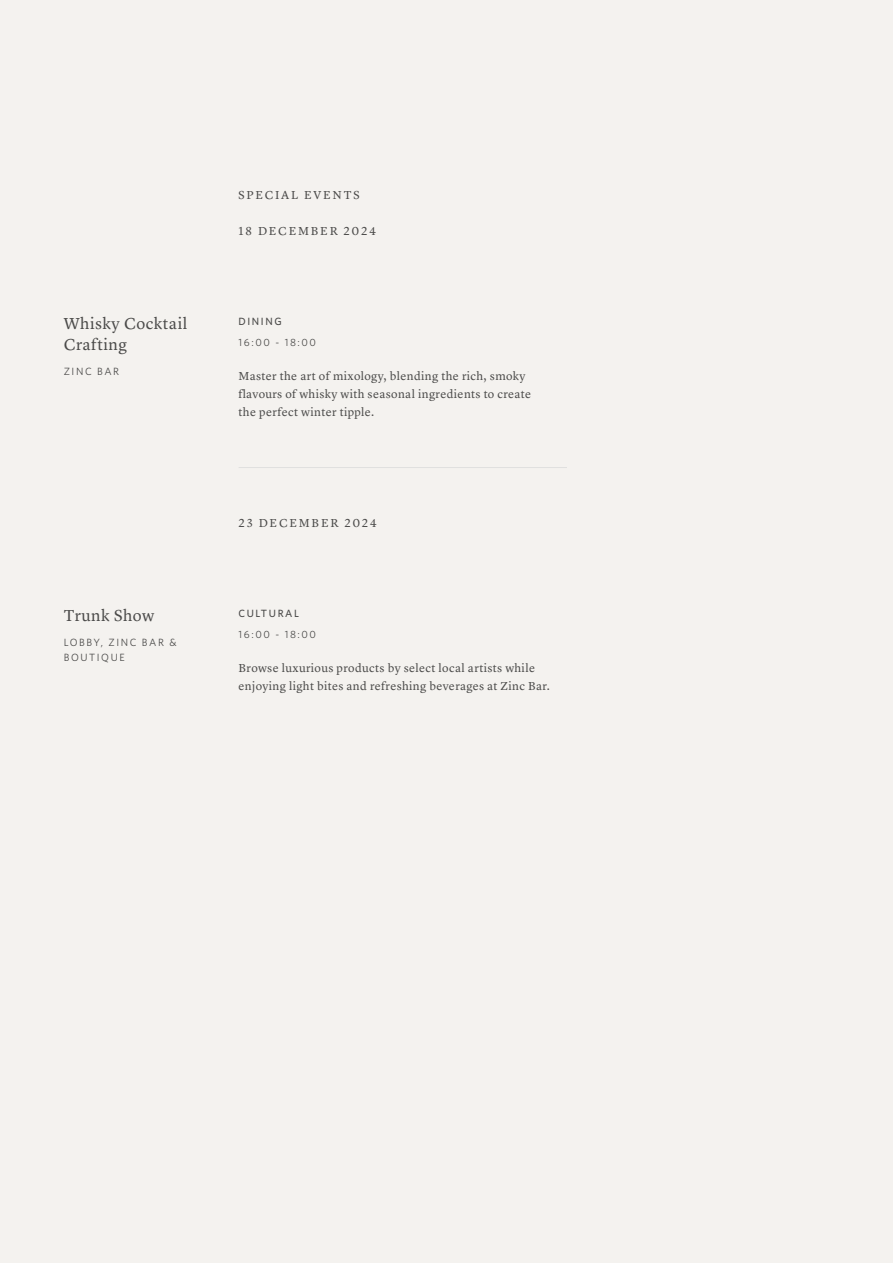
<style>
.page{position:relative;width:893px;height:1263px;background:#f4f2ef}
.page>*{position:absolute;margin:0;border:0;box-sizing:border-box;transform-origin:0 0}
.t1{font:16.5px/21px "Lyon Text Aman Regular";letter-spacing:.03em;color:#4a4a49}
.t2{font:12px/18px "Lyon Text Aman Regular";letter-spacing:.03em;color:#4a4a49}
.t3{font:12px "Lyon Text Aman Regular";letter-spacing:.15em;color:#4a4a49}
.t4{font:10.5px/15px "Whitney";letter-spacing:.15em;color:#4a4a49}
.t5{font:500 10.5px "Whitney";letter-spacing:.15em;color:#4a4a49}
</style>
<div class="page">
<hr style="left:239px;top:467px;width:328px;height:1px;background:#e0e0df">
<p class="t3" style="left:239px;top:186px;width:123px">SPECIAL EVENTS</p>
<p class="t3" style="left:239px;top:222px;width:139px">18 DECEMBER 2024</p>
<h1 class="t1" style="left:64px;top:311px;width:125px">Whisky Cocktail<br>Crafting</h1>
<p class="t5" style="left:239px;top:314px;width:45px">DINING</p>
<p class="t4" style="left:239px;top:334px;width:79px">16:00 - 18:00</p>
<p class="t4" style="left:64px;top:364px;width:57px">ZINC BAR</p>
<p class="t2" style="left:239px;top:366px;width:294px">Master the art of mixology, blending the rich, smoky flavours of whisky with seasonal ingredients to create the perfect winter tipple.</p>
<p class="t3" style="left:239px;top:514px;width:140px">23 DECEMBER 2024</p>
<h1 class="t1" style="left:64px;top:603px;width:92px">Trunk Show</h1>
<p class="t5" style="left:239px;top:606px;width:62px">CULTURAL</p>
<p class="t4" style="left:64px;top:635px;width:114px">LOBBY, ZINC BAR &amp;<br>BOUTIQUE</p>
<p class="t4" style="left:239px;top:626px;width:79px">16:00 - 18:00</p>
<p class="t2" style="left:239px;top:658px;width:313px">Browse luxurious products by select local artists while enjoying light bites and refreshing beverages at Zinc Bar.</p>
</div>
